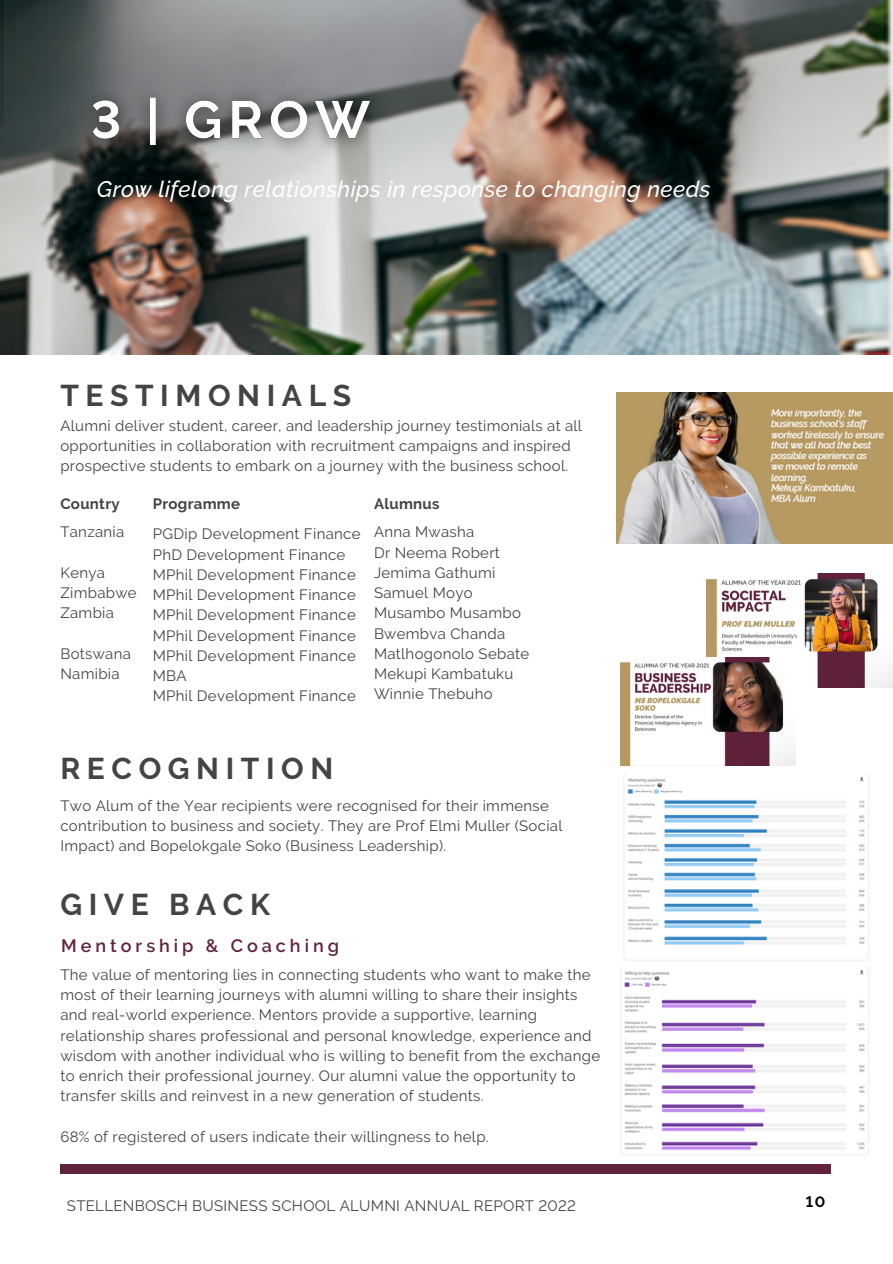
<style>
.page{position:relative;width:893px;height:1264px;background:#fff}
.page>*{position:absolute;margin:0;border:0;box-sizing:border-box;transform-origin:0 0}
.t1{font:700 30px "Raleway";letter-spacing:.22em;color:#444440}
.t2{font:italic 500 22.5px "Raleway";letter-spacing:.02em;color:#fff}
.t3{font:600 18px "Raleway";letter-spacing:.22em;color:#61223b}
.t4{font:15px/20.2px "Raleway";letter-spacing:.02em;color:#444440}
.t5{font:700 15px "Raleway";letter-spacing:.02em;color:#444440}
.t6{font:700 15px "Raleway";color:#000}
</style>
<div class="page">
<img style="left:0;top:0;width:892px;height:354px">
<div style="left:60px;top:1163px;width:770px;height:9px;background:#61223b"></div>
<img style="left:616px;top:392px;width:276px;height:152px">
<img style="left:707px;top:573px;width:185px;height:114px">
<img style="left:621px;top:657px;width:174px;height:108px">
<img style="left:621px;top:967px;width:248px;height:189px">
<img style="left:623px;top:775px;width:246px;height:186px">
<img style="left:68px;top:68px;width:330px;height:108px">
<h2 class="t2" style="left:97px;top:176px;width:615px">Grow lifelong relationships in response to changing needs</h2>
<h1 class="t1" style="left:60px;top:378px;width:292px">TESTIMONIALS</h1>
<p class="t4" style="left:60px;top:415px;width:523px">Alumni deliver student, career, and leadership journey testimonials at all opportunities in collaboration with recruitment campaigns and inspired prospective students to embark on a journey with the business school.</p>
<p class="t5" style="left:60px;top:495px;width:61px">Country</p>
<p class="t4" style="left:60px;top:522px;width:65px">Tanzania</p>
<p class="t4" style="left:60px;top:562px;width:78px">Kenya<br>Zimbabwe<br>Zambia</p>
<p class="t4" style="left:60px;top:643px;width:72px">Botswana<br>Namibia</p>
<p class="t5" style="left:153px;top:495px;width:89px">Programme</p>
<p class="t5" style="left:374px;top:495px;width:67px">Alumnus</p>
<p class="t4" style="left:153px;top:524px;width:209px">PGDip Development Finance<br>PhD Development Finance<br>MPhil Development Finance<br>MPhil Development Finance<br>MPhil Development Finance<br>MPhil Development Finance<br>MPhil Development Finance<br>MBA<br>MPhil Development Finance</p>
<p class="t4" style="left:374px;top:522px;width:157px">Anna Mwasha<br>Dr Neema Robert<br>Jemima Gathumi<br>Samuel Moyo<br>Musambo Musambo<br>Bwembva Chanda<br>Matlhogonolo Sebate<br>Mekupi Kambatuku<br>Winnie Thebuho</p>
<h1 class="t1" style="left:60px;top:751px;width:274px">RECOGNITION</h1>
<p class="t4" style="left:60px;top:795px;width:503px">Two Alum of the Year recipients were recognised for their immense contribution to business and society. They are Prof Elmi Muller (Social<br>Impact) and Bopelokgale Soko (Business Leadership).</p>
<h1 class="t1" style="left:60px;top:887px;width:211px">GIVE BACK</h1>
<p class="t3" style="left:61px;top:935px;width:279px">Mentorship &amp; Coaching</p>
<p class="t4" style="left:60px;top:964px;width:541px">The value of mentoring lies in connecting students who want to make the most of their learning journeys with alumni willing to share their insights and real-world experience. Mentors provide a supportive, learning relationship shares professional and personal knowledge, experience and wisdom with another individual who is willing to benefit from the exchange to enrich their professional journey. Our alumni value the opportunity to transfer skills and reinvest in a new generation of students.</p>
<p class="t4" style="left:60px;top:1126px;width:430px">68% of registered of users indicate their willingness to help.</p>
<p class="t4" style="left:67px;top:1195px;width:510px">STELLENBOSCH BUSINESS SCHOOL ALUMNI ANNUAL REPORT 2022</p>
<p class="t6" style="left:805px;top:1193px;width:21px">10</p>
</div>
